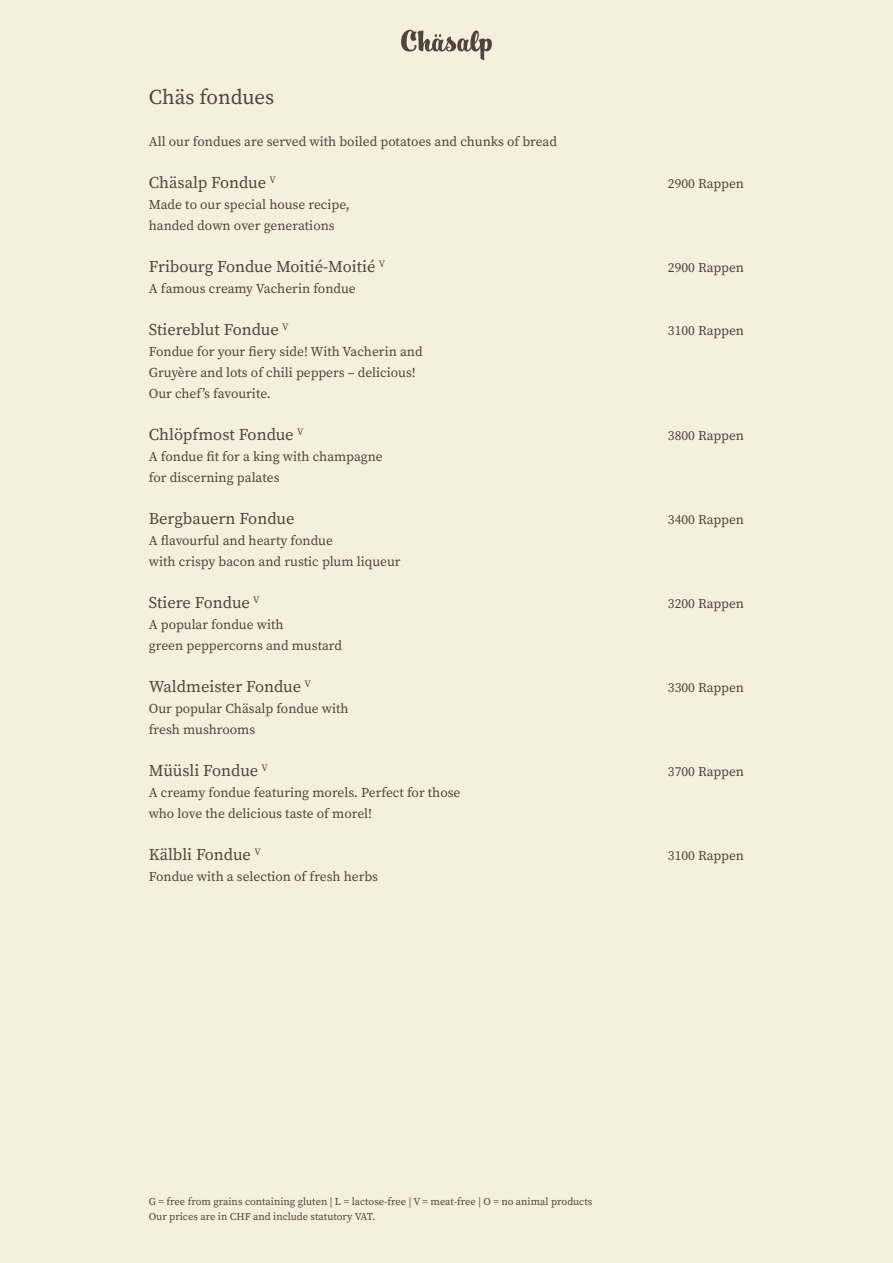
<style>
.page{position:relative;width:893px;height:1263px;background:#f5f0de}
.page>*{position:absolute;margin:0;border:0;box-sizing:border-box;transform-origin:0 0}
.t1{font:21px "Source Serif Pro";color:#50443c}
.t2{font:16.5px "Source Serif Pro";color:#50443c}
.t3{font:13.5px "Source Serif Pro";color:#50443c}
.t4{font:10.5px "Source Serif Pro";color:#50443c}
</style>
<div class="page">
<svg style="left:401px;top:30px;width:91px;height:30px"></svg>
<p class="t1" style="left:149px;top:83px;width:127px">Chäs fondues</p>
<p class="t3" style="left:149px;top:133px;width:410px">All our fondues are served with boiled potatoes and chunks of bread</p>
<p class="t2" style="left:149px;top:172px;width:129px">Chäsalp Fondue <sup>V</sup></p>
<p class="t3" style="left:668px;top:175px;width:78px">2900 Rappen</p>
<p class="t3" style="left:149px;top:196px;width:203px">Made to our special house recipe,</p>
<p class="t3" style="left:149px;top:217px;width:187px">handed down over generations</p>
<p class="t2" style="left:149px;top:256px;width:238px">Fribourg Fondue Moitié-Moitié <sup>V</sup></p>
<p class="t3" style="left:668px;top:259px;width:78px">2900 Rappen</p>
<p class="t3" style="left:149px;top:280px;width:208px">A famous creamy Vacherin fondue</p>
<p class="t2" style="left:149px;top:319px;width:141px">Stiereblut Fondue <sup>V</sup></p>
<p class="t3" style="left:668px;top:322px;width:78px">3100 Rappen</p>
<p class="t3" style="left:149px;top:343px;width:275px">Fondue for your fiery side! With Vacherin and</p>
<p class="t3" style="left:149px;top:364px;width:268px">Gruyère and lots of chili peppers – delicious!</p>
<p class="t3" style="left:149px;top:385px;width:124px">Our chef’s favourite.</p>
<p class="t2" style="left:149px;top:424px;width:156px">Chlöpfmost Fondue <sup>V</sup></p>
<p class="t3" style="left:668px;top:427px;width:78px">3800 Rappen</p>
<p class="t3" style="left:149px;top:448px;width:235px">A fondue fit for a king with champagne</p>
<p class="t3" style="left:149px;top:469px;width:132px">for discerning palates</p>
<p class="t2" style="left:149px;top:508px;width:147px">Bergbauern Fondue</p>
<p class="t3" style="left:668px;top:511px;width:78px">3400 Rappen</p>
<p class="t3" style="left:149px;top:532px;width:186px">A flavourful and hearty fondue</p>
<p class="t3" style="left:149px;top:553px;width:253px">with crispy bacon and rustic plum liqueur</p>
<p class="t2" style="left:149px;top:592px;width:112px">Stiere Fondue <sup>V</sup></p>
<p class="t3" style="left:668px;top:595px;width:78px">3200 Rappen</p>
<p class="t3" style="left:149px;top:616px;width:136px">A popular fondue with</p>
<p class="t3" style="left:149px;top:637px;width:195px">green peppercorns and mustard</p>
<p class="t2" style="left:149px;top:676px;width:164px">Waldmeister Fondue <sup>V</sup></p>
<p class="t3" style="left:668px;top:679px;width:78px">3300 Rappen</p>
<p class="t3" style="left:149px;top:700px;width:201px">Our popular Chäsalp fondue with</p>
<p class="t3" style="left:149px;top:721px;width:108px">fresh mushrooms</p>
<p class="t2" style="left:149px;top:760px;width:121px">Müüsli Fondue <sup>V</sup></p>
<p class="t3" style="left:668px;top:763px;width:78px">3700 Rappen</p>
<p class="t3" style="left:149px;top:784px;width:313px">A creamy fondue featuring morels. Perfect for those</p>
<p class="t3" style="left:149px;top:805px;width:225px">who love the delicious taste of morel!</p>
<p class="t2" style="left:149px;top:844px;width:114px">Kälbli Fondue <sup>V</sup></p>
<p class="t3" style="left:668px;top:847px;width:78px">3100 Rappen</p>
<p class="t3" style="left:149px;top:868px;width:231px">Fondue with a selection of fresh herbs</p>
<p class="t4" style="left:149px;top:1195px;width:445px">G = free from grains containing gluten | L = lactose-free | V = meat-free | O = no animal products</p>
<p class="t4" style="left:149px;top:1210px;width:228px">Our prices are in CHF and include statutory VAT.</p>
</div>
